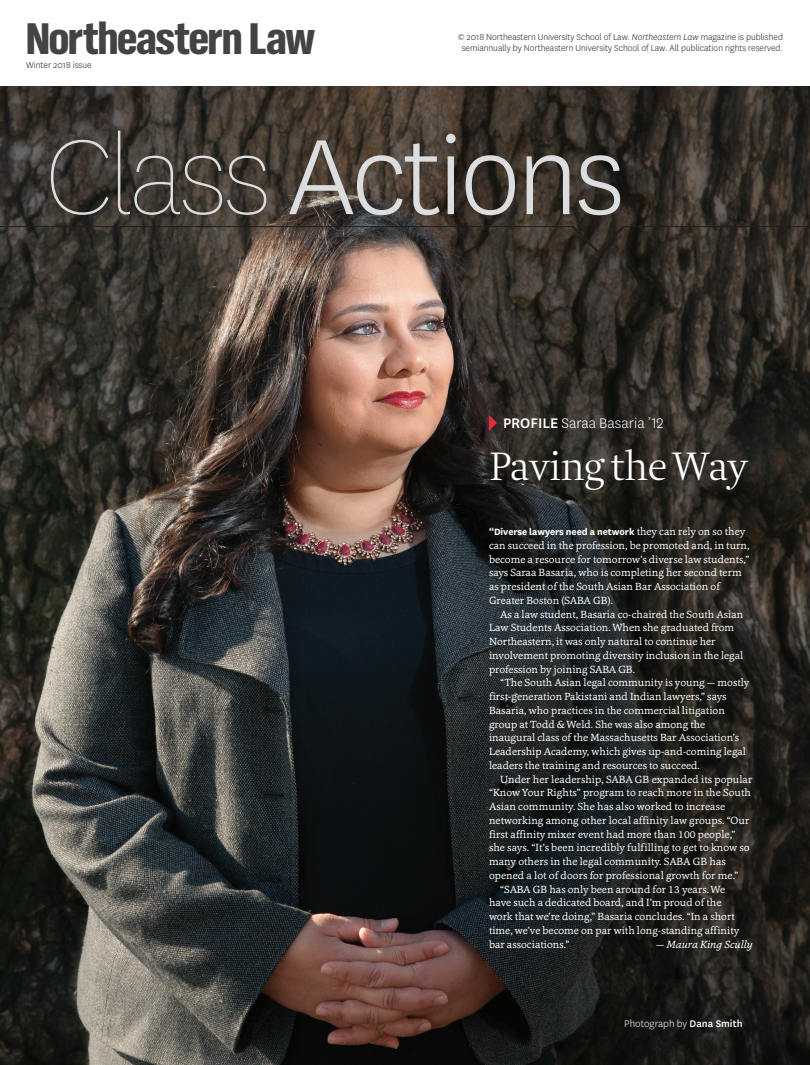
<style>
.page{position:relative;width:810px;height:1065px;background:#fff}
.page>*{position:absolute;margin:0;border:0;box-sizing:border-box;transform-origin:0 0}
.t1{font:300 125px "National";letter-spacing:-.03em;color:#dcdddf}
.t2{font:900 46.12px "TV Nord Cond EF";letter-spacing:-.03em;color:#444344}
.t3{font:200 41.25px "Brenta";letter-spacing:-.02em;color:#fff}
.t4{font:300 16.25px "National";color:#fff}
.t5{font:300 11.25px "National";color:#fff}
.t6{font:10.62px/13.8px "Cassia";color:#fff}
.t7{font:700 10.62px "National";letter-spacing:-.005em;color:#fff}
.t8{font:italic 10.62px "Cassia";color:#fff}
.t9{font:300 10px/11.2px "National";color:#231f20;text-align:center}
.s1{font-style:italic}
.s2{font-weight:100}
.s3{font-weight:500}
.s4{font-family:"Cassia";font-weight:400}
</style>
<div class="page">
<img style="left:0;top:87px;width:810px;height:978px">
<hr style="left:624px;top:226px;width:186px;height:1px;background:#231f20">
<hr style="left:0;top:226px;width:573px;height:1px;background:#231f20">
<svg style="left:571px;top:226px;width:55px;height:28px;background:#2f2923"></svg>
<svg style="left:489px;top:415px;width:8px;height:16px"></svg>
<h2 class="t2" style="left:26px;top:13px;width:291px">Northeastern Law</h2>
<p class="t9" style="left:458px;top:31px;width:327px">© 2018 Northeastern University School of Law. <span class="s1">Northeastern Law</span> magazine is published semiannually by Northeastern University School of Law. All publication rights reserved.</p>
<p class="t9" style="left:26px;top:59px;width:67px">Winter 2018 issue</p>
<h1 class="t1" style="left:44px;top:98px;width:582px"><span class="s2">Class</span> Actions</h1>
<h3 class="t4" style="left:503px;top:413px;width:162px"><span class="s3">Profile</span> Saraa Basaria ’12</h3>
<h3 class="t3" style="left:489px;top:443px;width:261px">Paving the Way</h3>
<p class="t7" style="left:489px;top:524px;width:258px">“Diverse lawyers need a network <span class="s4">they can rely on so they</span></p>
<p class="t6" style="left:489px;top:538px;width:262px">can succeed in the profession, be promoted and, in turn, become a resource for tomorrow’s diverse law students,” says Saraa Basaria, who is completing her second term as president of the South Asian Bar Association of Greater Boston (SABA GB).</p>
<p class="t6" style="left:489px;top:607px;width:256px;text-indent:11px">As a law student, Basaria co-chaired the South Asian Law Students Association. When she graduated from Northeastern, it was only natural to continue her involvement promoting diversity inclusion in the legal profession by joining SABA GB.</p>
<p class="t6" style="left:489px;top:676px;width:262px;text-indent:11px">“The South Asian legal community is young — mostly first-generation Pakistani and Indian lawyers,” says Basaria, who practices in the commercial litigation group at Todd &amp; Weld. She was also among the inaugural class of the Massachusetts Bar Association’s Leadership Academy, which gives up-and-coming legal leaders the training and resources to succeed.</p>
<p class="t6" style="left:500px;top:772px;width:254px">Under her leadership, SABA GB expanded its popular</p>
<p class="t6" style="left:489px;top:786px;width:264px">“Know Your Rights” program to reach more in the South</p>
<p class="t6" style="left:489px;top:799px;width:238px">Asian community. She has also worked to increase</p>
<p class="t6" style="left:489px;top:813px;width:262px">networking among other local affinity law groups. “Our</p>
<p class="t6" style="left:489px;top:827px;width:248px">first affinity mixer event had more than 100 people,”</p>
<p class="t6" style="left:489px;top:841px;width:262px">she says. “It’s been incredibly fulfilling to get to know so</p>
<p class="t6" style="left:489px;top:854px;width:238px">many others in the legal community. SABA GB has</p>
<p class="t6" style="left:489px;top:868px;width:251px">opened a lot of doors for professional growth for me.”</p>
<p class="t6" style="left:500px;top:882px;width:227px">“SABA GB has only been around for 13 years. We</p>
<p class="t6" style="left:489px;top:896px;width:234px">have such a dedicated board, and I’m proud of the</p>
<p class="t6" style="left:489px;top:909px;width:247px">work that we’re doing,” Basaria concludes. “In a short</p>
<p class="t6" style="left:489px;top:923px;width:252px">time, we’ve become on par with long-standing affinity</p>
<p class="t6" style="left:489px;top:937px;width:82px">bar associations.”</p>
<p class="t8" style="left:656px;top:937px;width:98px">— Maura King Scully</p>
<p class="t5" style="left:624px;top:1017px;width:120px">Photograph by <span class="s3">Dana Smith</span></p>
</div>
